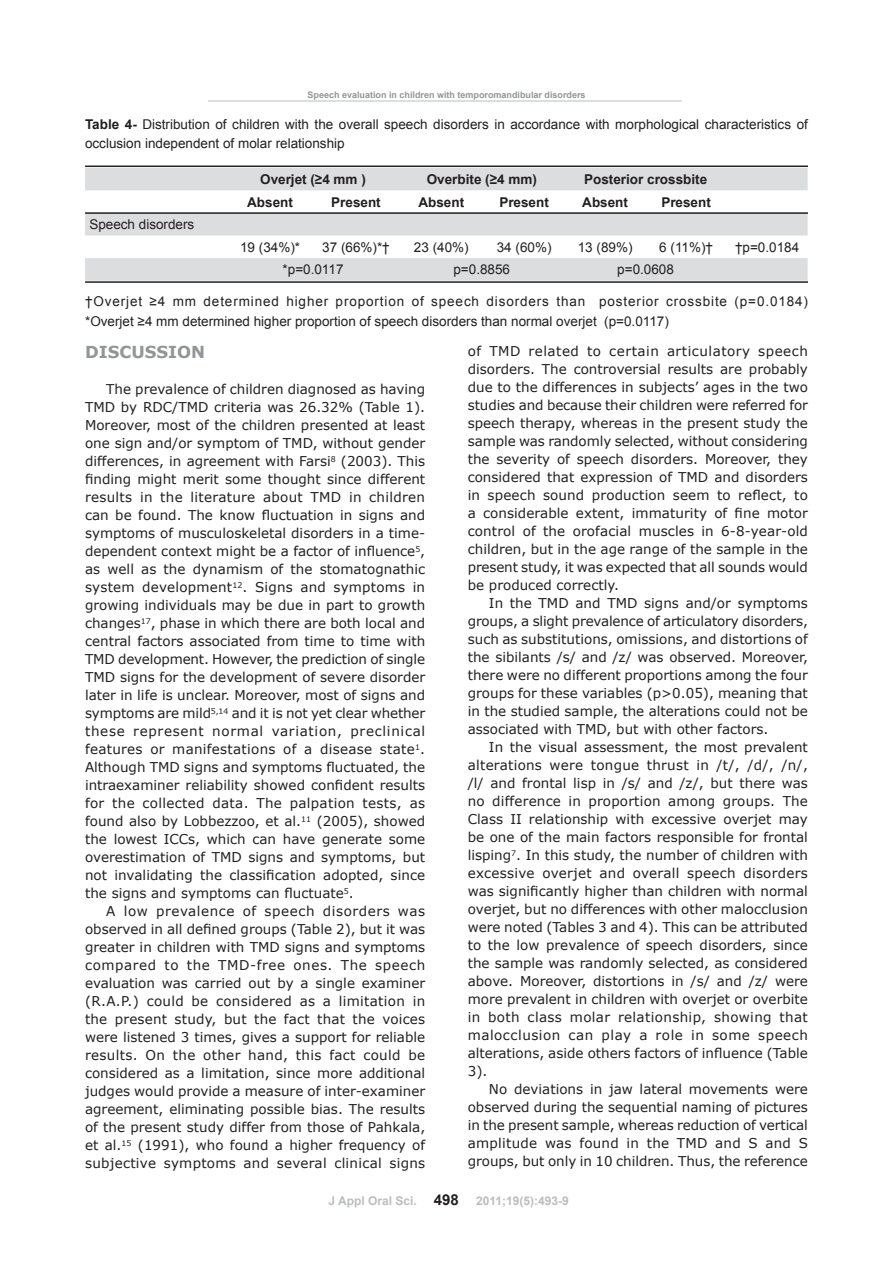
<style>
.page{position:relative;width:893px;height:1263px;background:#fff}
.page>*{position:absolute;margin:0;border:0;box-sizing:border-box;transform-origin:0 0}
.t1{font:700 16.5px "Verdana";color:#939598}
.t2{font:13.5px/18px "Verdana";color:#231f20;text-align:justify}
.t3{font:13.5px/19.5px "Arial";color:#231f20}
.t4{font:13.5px/19.5px "Arial";letter-spacing:.065em;color:#231f20}
.t5{font:700 13.5px "Arial";color:#231f20}
.t6{font:700 12px "Arial";color:#bcbdc0}
.t7{font:700 9px "Arial";color:#939598}
.s1{font-weight:700}
.s2{font-size:15px;color:#231f20}
</style>
<div class="page">
<hr style="left:208px;top:100px;width:474px;height:1px;background:#dcdddf">
<svg style="left:85px;top:168px;width:723px;height:113px;fill:#dcdddf"></svg>
<hr style="left:85px;top:165px;width:723px;height:2px;background:#231f20">
<hr style="left:85px;top:212px;width:723px;height:2px;background:#231f20">
<hr style="left:85px;top:281px;width:723px;height:2px;background:#231f20">
<p class="t7" style="left:307px;top:89px;width:280px">Speech evaluation in children with temporomandibular disorders</p>
<p class="t3" style="left:85px;top:115px;width:724px"><span class="s1">Table 4-</span> Distribution of children with the overall speech disorders in accordance with morphological characteristics of occlusion independent of molar relationship</p>
<p class="t3" style="left:89px;top:215px;width:107px">Speech disorders</p>
<p class="t5" style="left:260px;top:170px;width:107px">Overjet (≥4 mm )</p>
<p class="t5" style="left:427px;top:170px;width:112px">Overbite (≥4 mm)</p>
<p class="t5" style="left:584px;top:170px;width:125px">Posterior crossbite</p>
<p class="t5" style="left:247px;top:193px;width:47px">Absent</p>
<p class="t5" style="left:331px;top:193px;width:51px">Present</p>
<p class="t5" style="left:418px;top:193px;width:47px">Absent</p>
<p class="t5" style="left:499px;top:193px;width:51px">Present</p>
<p class="t5" style="left:582px;top:193px;width:47px">Absent</p>
<p class="t5" style="left:661px;top:193px;width:51px">Present</p>
<p class="t3" style="left:240px;top:237px;width:62px">19 (34%)*</p>
<p class="t3" style="left:322px;top:237px;width:69px">37 (66%)*†</p>
<p class="t3" style="left:414px;top:237px;width:56px">23 (40%)</p>
<p class="t3" style="left:497px;top:237px;width:56px">34 (60%)</p>
<p class="t3" style="left:578px;top:237px;width:56px">13 (89%)</p>
<p class="t3" style="left:659px;top:237px;width:55px">6 (11%)†</p>
<p class="t3" style="left:735px;top:237px;width:66px">†p=0.0184</p>
<p class="t3" style="left:283px;top:260px;width:62px">*p=0.0117</p>
<p class="t3" style="left:453px;top:260px;width:58px">p=0.8856</p>
<p class="t3" style="left:617px;top:260px;width:58px">p=0.0608</p>
<p class="t4" style="left:85px;top:292px;width:724px">†Overjet ≥4 mm determined higher proportion of speech disorders than posterior crossbite (p=0.0184) *Overjet ≥4 mm determined higher proportion of speech disorders than normal overjet (p=0.0117)</p>
<p class="t1" style="left:85px;top:342px;width:27px">DISCUSSION</p>
<p class="t2" style="left:85px;top:380px;width:342px;text-indent:21px">The prevalence of children diagnosed as having TMD by RDC/TMD criteria was 26.32% (Table 1).<br>Moreover, most of the children presented at least one sign and/or symptom of TMD, without gender differences, in agreement with Farsi<sup>8</sup> (2003). This finding might merit some thought since different results in the literature about TMD in children can be found. The know fluctuation in signs and symptoms of musculoskeletal disorders in a time&shy;dependent context might be a factor of influence<sup>5</sup>, as well as the dynamism of the stomatognathic system development<sup>12</sup>. Signs and symptoms in growing individuals may be due in part to growth changes<sup>17</sup>, phase in which there are both local and central factors associated from time to time with TMD development. However, the prediction of single TMD signs for the development of severe disorder later in life is unclear. Moreover, most of signs and symptoms are mild<sup>5,14</sup> and it is not yet clear whether these represent normal variation, preclinical features or manifestations of a disease state<sup>1</sup>.<br>Although TMD signs and symptoms fluctuated, the intraexaminer reliability showed confident results for the collected data. The palpation tests, as found also by Lobbezzoo, et al.<sup>11</sup> (2005), showed the lowest ICCs, which can have generate some overestimation of TMD signs and symptoms, but not invalidating the classification adopted, since the signs and symptoms can fluctuate<sup>5</sup>.</p>
<p class="t2" style="left:85px;top:902px;width:342px;text-indent:21px">A low prevalence of speech disorders was observed in all defined groups (Table 2), but it was greater in children with TMD signs and symptoms compared to the TMD-free ones. The speech evaluation was carried out by a single examiner (R.A.P.) could be considered as a limitation in the present study, but the fact that the voices were listened 3 times, gives a support for reliable results. On the other hand, this fact could be considered as a limitation, since more additional judges would provide a measure of inter-examiner agreement, eliminating possible bias. The results of the present study differ from those of Pahkala, et al.<sup>15</sup> (1991), who found a higher frequency of subjective symptoms and several clinical signs</p>
<p class="t6" style="left:328px;top:1193px;width:132px">J Appl Oral Sci. <span class="s2">498</span></p>
<p class="t2" style="left:468px;top:342px;width:342px">of TMD related to certain articulatory speech disorders. The controversial results are probably due to the differences in subjects’ ages in the two studies and because their children were referred for speech therapy, whereas in the present study the sample was randomly selected, without considering the severity of speech disorders. Moreover, they considered that expression of TMD and disorders in speech sound production seem to reflect, to a considerable extent, immaturity of fine motor control of the orofacial muscles in 6-8-year-old children, but in the age range of the sample in the present study, it was expected that all sounds would be produced correctly.</p>
<p class="t2" style="left:468px;top:593px;width:342px;text-indent:21px">In the TMD and TMD signs and/or symptoms groups, a slight prevalence of articulatory disorders, such as substitutions, omissions, and distortions of the sibilants /s/ and /z/ was observed. Moreover, there were no different proportions among the four groups for these variables (p&gt;0.05), meaning that in the studied sample, the alterations could not be associated with TMD, but with other factors.</p>
<p class="t2" style="left:468px;top:737px;width:342px;text-indent:21px">In the visual assessment, the most prevalent alterations were tongue thrust in /t/, /d/, /n/, /l/ and frontal lisp in /s/ and /z/, but there was no difference in proportion among groups. The Class II relationship with excessive overjet may be one of the main factors responsible for frontal lisping<sup>7</sup>. In this study, the number of children with excessive overjet and overall speech disorders was significantly higher than children with normal overjet, but no differences with other malocclusion were noted (Tables 3 and 4). This can be attributed to the low prevalence of speech disorders, since the sample was randomly selected, as considered above. Moreover, distortions in /s/ and /z/ were more prevalent in children with overjet or overbite in both class molar relationship, showing that malocclusion can play a role in some speech alterations, aside others factors of influence (Table 3).</p>
<p class="t2" style="left:468px;top:1079px;width:342px;text-indent:21px">No deviations in jaw lateral movements were observed during the sequential naming of pictures in the present sample, whereas reduction of vertical amplitude was found in the TMD and S and S groups, but only in 10 children. Thus, the reference</p>
<p class="t6" style="left:476px;top:1193px;width:94px">2011;19(5):493-9</p>
</div>
